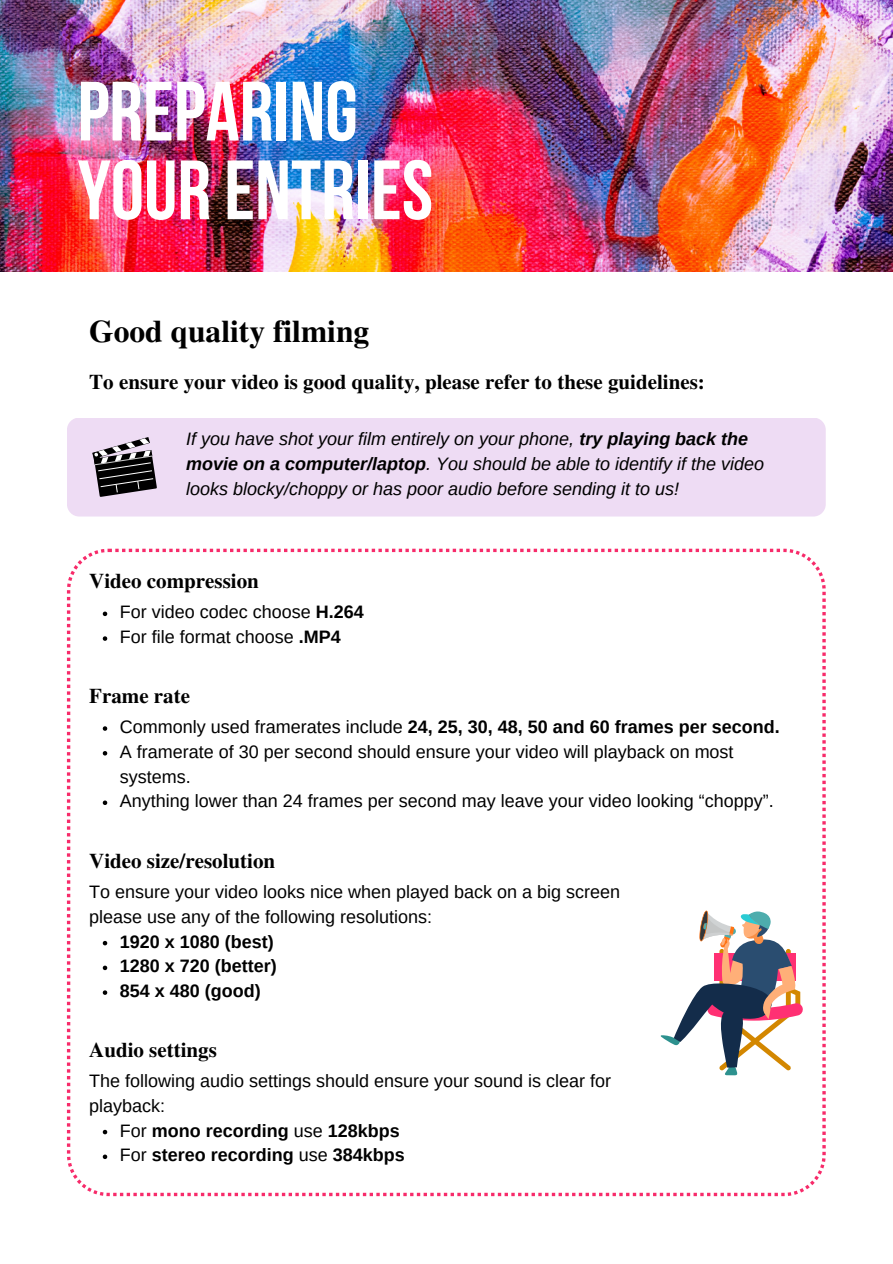
<style>
.page{position:relative;width:893px;height:1264px;background:#fff}
.page>*{position:absolute;margin:0;border:0;box-sizing:border-box;transform-origin:0 0}
.t1{font:83.85px "Bebas Neue Cyrillic";color:#fff}
.t2{font:700 31.5px "Te X Gyre Termes";color:#000}
.t3{font:700 21px "Te X Gyre Termes";color:#000}
.t4{font:18px/24.8px "Arimo";color:#000}
.t5{font:italic 18px/24.8px "Arimo";color:#000}
.t6{font:700 18px "Arimo";color:#000}
.s1{font-weight:700}
.s2{font-weight:400}
</style>
<div class="page">
<img style="left:0;top:0;width:892px;height:271px">
<div style="left:67px;top:417px;width:758px;height:99px;background:#eedcf4;border-radius:12px"></div>
<svg style="left:92px;top:437px;width:65px;height:60px"></svg>
<svg style="left:67px;top:548px;width:758px;height:648px"></svg>
<p class="t1" style="left:78px;top:78px;width:282px">PREPARING</p>
<p class="t1" style="left:78px;top:156px;width:357px">YOUR ENTRIES</p>
<p class="t2" style="left:89px;top:307px;width:281px">Good quality filming</p>
<p class="t3" style="left:89px;top:365px;width:617px">To ensure your video is good quality, please refer to these guidelines:</p>
<p class="t5" style="left:186px;top:426px;width:579px">If you have shot your film entirely on your phone, <span class="s1">try playing back the movie on a computer/laptop</span>. You should be able to identify if the video looks blocky/choppy or has poor audio before sending it to us!</p>
<p class="t3" style="left:89px;top:564px;width:171px">Video compression</p>
<p class="t4" style="left:120px;top:599px;width:245px">For video codec choose <span class="s1">H.264</span></p>
<p class="t4" style="left:120px;top:624px;width:222px">For file format choose <span class="s1">.MP4</span></p>
<p class="t3" style="left:89px;top:679px;width:102px">Frame rate</p>
<p class="t6" style="left:120px;top:716px;width:661px"><span class="s2">Commonly used framerates include</span> 24, 25, 30, 48, 50 and 60 frames per second.</p>
<p class="t4" style="left:120px;top:739px;width:615px">A framerate of 30 per second should ensure your video will playback on most systems.</p>
<p class="t4" style="left:120px;top:788px;width:655px">Anything lower than 24 frames per second may leave your video looking “choppy”.</p>
<p class="t3" style="left:89px;top:844px;width:187px">Video size/resolution</p>
<p class="t4" style="left:89px;top:879px;width:532px">To ensure your video looks nice when played back on a big screen please use any of the following resolutions:</p>
<p class="t6" style="left:120px;top:931px;width:155px">1920 x 1080 (best)</p>
<p class="t6" style="left:120px;top:956px;width:158px">1280 x 720 (better)</p>
<p class="t6" style="left:120px;top:980px;width:142px">854 x 480 (good)</p>
<p class="t3" style="left:89px;top:1033px;width:129px">Audio settings</p>
<p class="t4" style="left:89px;top:1068px;width:523px">The following audio settings should ensure your sound is clear for playback:</p>
<p class="t6" style="left:120px;top:1120px;width:281px"><span class="s2">For</span> mono recording <span class="s2">use</span> 128kbps</p>
<p class="t6" style="left:120px;top:1144px;width:286px"><span class="s2">For</span> stereo recording <span class="s2">use</span> 384kbps</p>
</div>
